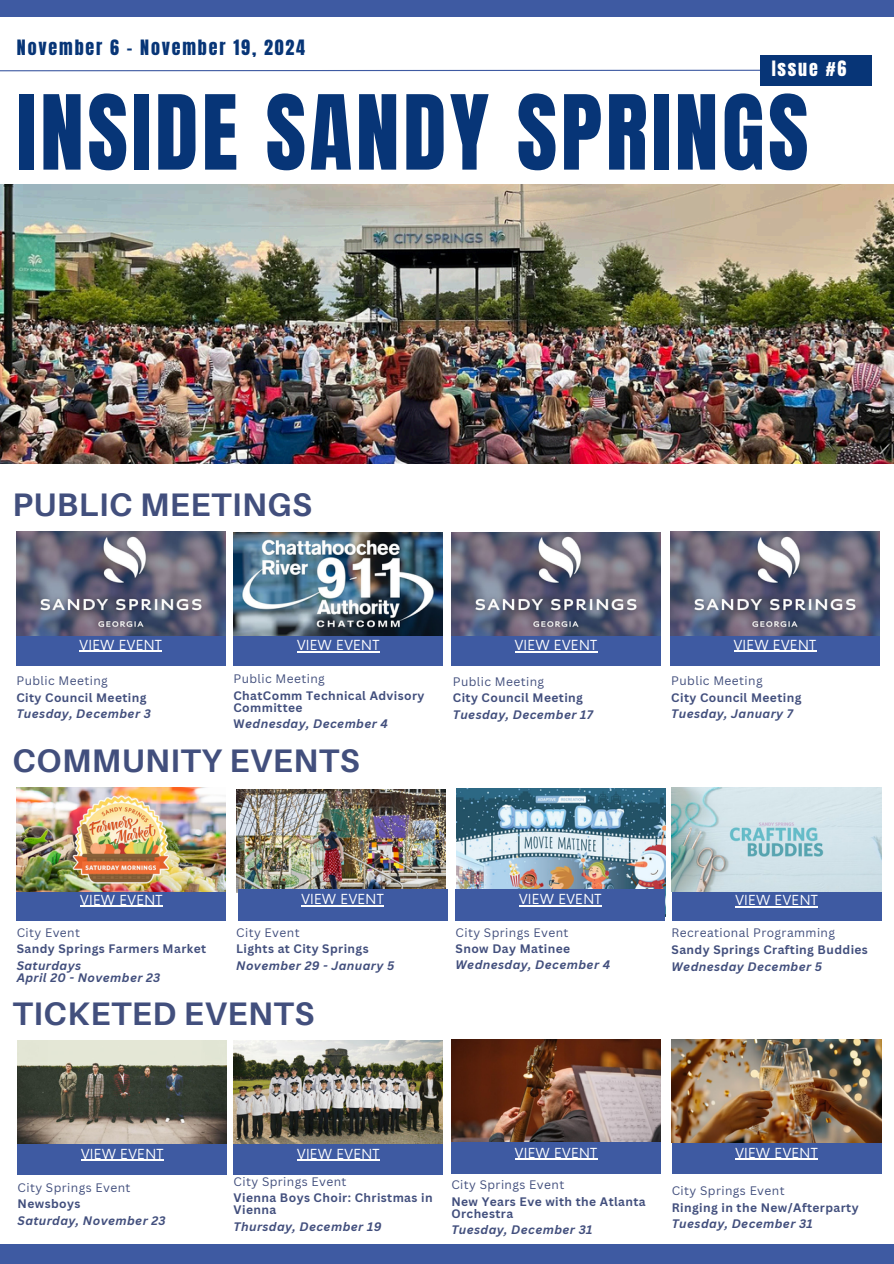
<style>
.page{position:relative;width:894px;height:1264px;background:#fff}
.page>*{position:absolute;margin:0;border:0;box-sizing:border-box;transform-origin:0 0}
.t1{font:87.9px "Anton";letter-spacing:.04em;color:#073577}
.t2{font:700 32.55px "Aileron";letter-spacing:.015em;color:#424f7d}
.t3{font:18px "Anton";letter-spacing:.1em;color:#073577}
.t4{font:18px "Anton";letter-spacing:.1em;color:#fff}
.t5{font:13.5px "Now";letter-spacing:.02em;color:#fff}
.t6{font:700 12px/12px "Canva Sans";letter-spacing:.035em;color:#424f7d}
.t7{font:italic 700 12px/12px "Canva Sans";letter-spacing:.035em;color:#424f7d}
.t8{font:12px "Canva Sans";letter-spacing:.035em;color:#424f7d}
.s1{font-style:normal}
</style>
<div class="page">
<div style="left:0;top:1243px;width:893px;height:20px;background:#3e5aa2"></div>
<img style="left:0;top:184px;width:892px;height:279px">
<div style="left:671px;top:1142px;width:210px;height:31px;background:#3e5aa2"></div>
<hr style="left:735px;top:1158px;width:82px;height:1px;background:#fff">
<div style="left:671px;top:889px;width:210px;height:32px;background:#3e5aa2"></div>
<hr style="left:735px;top:906px;width:82px;height:1px;background:#fff">
<div style="left:17px;top:889px;width:209px;height:31px;background:#3e5aa2"></div>
<hr style="left:80px;top:905px;width:83px;height:1px;background:#fff">
<div style="left:233px;top:634px;width:210px;height:31px;background:#3e5aa2"></div>
<hr style="left:297px;top:651px;width:82px;height:1px;background:#fff">
<img style="left:233px;top:532px;width:210px;height:103px">
<div style="left:16px;top:634px;width:209px;height:31px;background:#3e5aa2"></div>
<hr style="left:79px;top:650px;width:83px;height:1px;background:#fff">
<img style="left:16px;top:531px;width:209px;height:104px">
<div style="left:451px;top:634px;width:209px;height:32px;background:#3e5aa2"></div>
<hr style="left:514px;top:651px;width:83px;height:1px;background:#fff">
<img style="left:451px;top:532px;width:209px;height:103px">
<img style="left:671px;top:788px;width:209px;height:103px">
<img style="left:17px;top:788px;width:209px;height:103px">
<img style="left:236px;top:789px;width:209px;height:103px">
<div style="left:238px;top:888px;width:209px;height:32px;background:#3e5aa2"></div>
<hr style="left:301px;top:905px;width:83px;height:1px;background:#fff">
<img style="left:456px;top:788px;width:209px;height:100px">
<img style="left:671px;top:1039px;width:209px;height:103px">
<img style="left:451px;top:1039px;width:209px;height:103px">
<div style="left:451px;top:1142px;width:209px;height:31px;background:#3e5aa2"></div>
<hr style="left:514px;top:1158px;width:83px;height:1px;background:#fff">
<div style="left:670px;top:634px;width:209px;height:31px;background:#3e5aa2"></div>
<hr style="left:733px;top:650px;width:83px;height:1px;background:#fff">
<img style="left:670px;top:531px;width:209px;height:104px">
<div style="left:18px;top:1143px;width:209px;height:31px;background:#3e5aa2"></div>
<hr style="left:81px;top:1159px;width:83px;height:1px;background:#fff">
<div style="left:233px;top:1143px;width:210px;height:31px;background:#3e5aa2"></div>
<hr style="left:297px;top:1159px;width:83px;height:1px;background:#fff">
<img style="left:233px;top:1040px;width:210px;height:103px">
<img style="left:18px;top:1040px;width:209px;height:103px">
<div style="left:455px;top:888px;width:210px;height:32px;background:#3e5aa2"></div>
<hr style="left:519px;top:905px;width:82px;height:1px;background:#fff">
<svg style="left:0;top:69px;width:760px;height:3px"></svg>
<div style="left:760px;top:55px;width:111px;height:31px;background:#073577"></div>
<div style="left:0;top:0;width:893px;height:17px;background:#3e5aa2"></div>
<h5 class="t3" style="left:17px;top:35px;width:289px">November 6 - November 19, 2024</h5>
<h5 class="t4" style="left:771px;top:56px;width:76px">Issue #6</h5>
<p class="t1" style="left:17px;top:70px;width:793px">INSIDE SANDY SPRINGS</p>
<h5 class="t2" style="left:13px;top:484px;width:301px">PUBLIC MEETINGS</h5>
<h4 class="t5" style="left:79px;top:637px;width:84px">VIEW EVENT</h4>
<h2 class="t5" style="left:297px;top:637px;width:84px">VIEW EVENT</h2>
<h4 class="t5" style="left:514px;top:638px;width:84px">VIEW EVENT</h4>
<p class="t8" style="left:16px;top:672px;width:93px">Public Meeting</p>
<h4 class="t6" style="left:16px;top:691px;width:131px">City Council Meeting</h4>
<p class="t7" style="left:16px;top:707px;width:136px">Tuesday, December 3</p>
<p class="t8" style="left:233px;top:670px;width:93px">Public Meeting</p>
<h4 class="t6" style="left:233px;top:689px;width:192px">ChatComm Technical Advisory<br>Committee</h4>
<p class="t7" style="left:233px;top:717px;width:156px"><span class="s1">W</span>ednesday, December 4</p>
<p class="t2" style="left:13px;top:740px;width:348px">COMMUNITY EVENTS</p>
<h5 class="t8" style="left:453px;top:673px;width:93px">Public Meeting</h5>
<h5 class="t6" style="left:453px;top:691px;width:131px">City Council Meeting</h5>
<p class="t7" style="left:453px;top:708px;width:142px">Tuesday, December 17</p>
<h5 class="t5" style="left:733px;top:637px;width:84px">VIEW EVENT</h5>
<p class="t8" style="left:671px;top:672px;width:93px">Public Meeting</p>
<h5 class="t6" style="left:671px;top:691px;width:131px">City Council Meeting</h5>
<h5 class="t7" style="left:671px;top:707px;width:123px">Tuesday, January 7</h5>
<h5 class="t5" style="left:301px;top:892px;width:84px">VIEW EVENT</h5>
<h5 class="t5" style="left:519px;top:892px;width:84px">VIEW EVENT</h5>
<p class="t5" style="left:80px;top:892px;width:84px">VIEW EVENT</p>
<h1 class="t5" style="left:735px;top:892px;width:84px">VIEW EVENT</h1>
<p class="t8" style="left:17px;top:924px;width:65px">City Event</p>
<h5 class="t6" style="left:17px;top:942px;width:191px">Sandy Springs Farmers Market</h5>
<h5 class="t7" style="left:17px;top:959px;width:145px">Saturdays<br>April 20 - November 23</h5>
<p class="t8" style="left:236px;top:924px;width:65px">City Event</p>
<p class="t6" style="left:236px;top:942px;width:134px">Lights at City Springs</p>
<p class="t7" style="left:236px;top:959px;width:159px">November 29 - January 5</p>
<h4 class="t2" style="left:13px;top:993px;width:303px">TICKETED EVENTS</h4>
<p class="t8" style="left:455px;top:924px;width:114px">City Springs Event</p>
<h4 class="t6" style="left:455px;top:942px;width:116px">Snow Day Matinee</h4>
<p class="t7" style="left:455px;top:958px;width:156px">Wednesday, December 4</p>
<h5 class="t8" style="left:671px;top:924px;width:165px">Recreational Programming</h5>
<p class="t6" style="left:671px;top:943px;width:198px">Sandy Springs Crafting Buddies</p>
<h4 class="t7" style="left:671px;top:960px;width:152px">Wednesday December 5</h4>
<p class="t5" style="left:81px;top:1146px;width:84px">VIEW EVENT</p>
<h4 class="t5" style="left:297px;top:1146px;width:84px">VIEW EVENT</h4>
<h5 class="t8" style="left:18px;top:1178px;width:114px">City Springs Event</h5>
<p class="t6" style="left:18px;top:1197px;width:64px">Newsboys</p>
<h4 class="t7" style="left:18px;top:1213px;width:149px">Saturday, November 23</h4>
<h4 class="t8" style="left:233px;top:1172px;width:114px">City Springs Event</h4>
<p class="t6" style="left:233px;top:1191px;width:200px">Vienna Boys Choir: Christmas in<br>Vienna</p>
<h5 class="t7" style="left:233px;top:1219px;width:149px">Thursday, December 19</h5>
<p class="t5" style="left:514px;top:1145px;width:84px">VIEW EVENT</p>
<h2 class="t8" style="left:451px;top:1176px;width:114px">City Springs Event</h2>
<p class="t6" style="left:451px;top:1194px;width:196px">New Years Eve with the Atlanta<br>Orchestra</p>
<h4 class="t7" style="left:451px;top:1223px;width:143px">Tuesday, December 31</h4>
<h3 class="t5" style="left:735px;top:1145px;width:84px">VIEW EVENT</h3>
<p class="t8" style="left:671px;top:1182px;width:114px">City Springs Event</p>
<p class="t6" style="left:671px;top:1200px;width:188px">Ringing in the New/Afterparty</p>
<h2 class="t7" style="left:671px;top:1217px;width:143px">Tuesday, December 31</h2>
</div>
